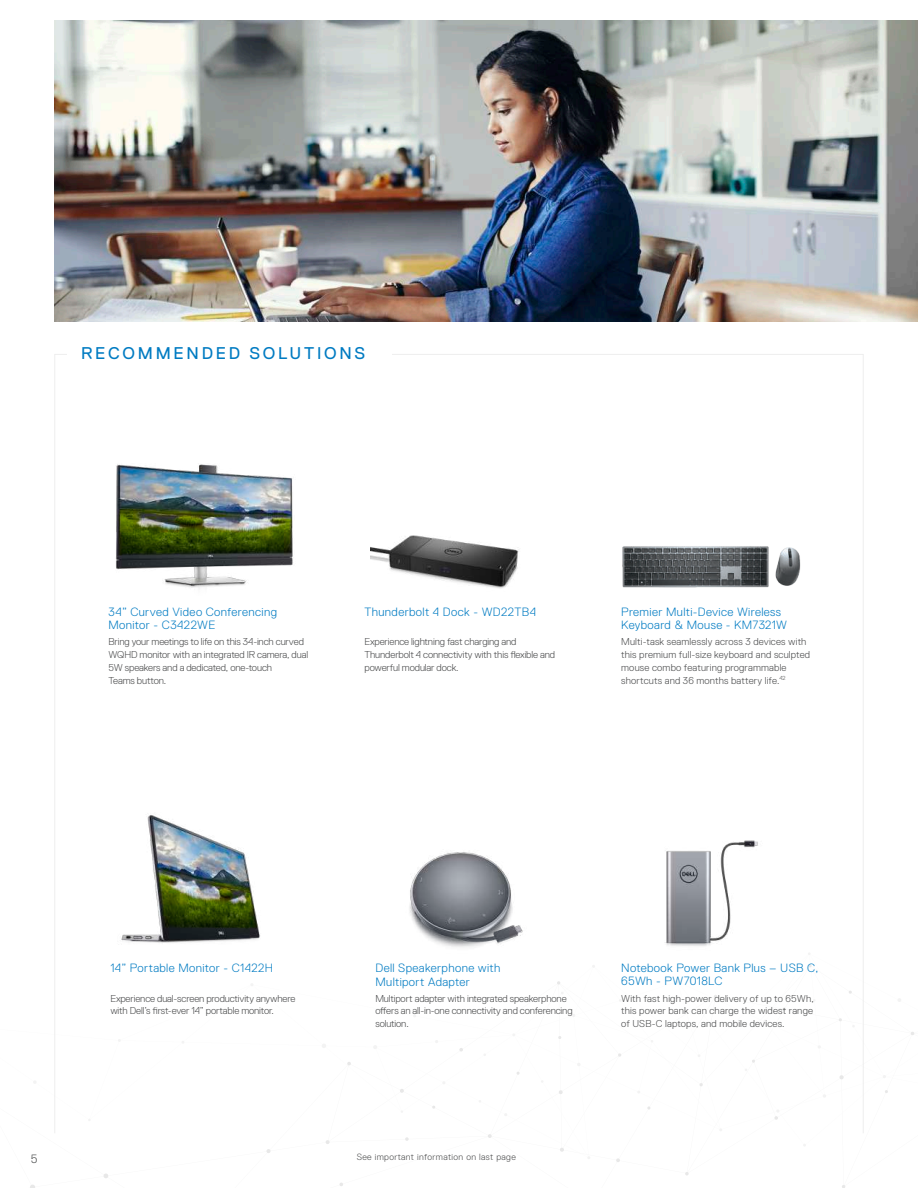
<style>
.page{position:relative;width:918px;height:1188px;background:#fff}
.page>*{position:absolute;margin:0;border:0;box-sizing:border-box;transform-origin:0 0}
.t1{font:16.95px "Dell Replica";letter-spacing:.16em;color:#007bc2}
.t2{font:300 12px/12.8px "Dell Replica";letter-spacing:.03em;color:#007bc2}
.t3{font:300 12px "Dell Replica";color:#4b4c4d}
.t4{font:300 10.05px/12.9px "Dell Replica";letter-spacing:-.01em;color:#4b4c4d}
.t5{font:300 10.05px/12.9px "Dell Replica";letter-spacing:.015em;color:#4b4c4d}
.t6{font:300 9px "Dell Replica";letter-spacing:.04em;color:#4b4c4d}
</style>
<div class="page">
<svg style="left:839px;top:1075px;width:5px;height:4px"></svg>
<svg style="left:616px;top:1158px;width:4px;height:4px"></svg>
<svg style="left:559px;top:1090px;width:4px;height:4px"></svg>
<svg style="left:400px;top:1089px;width:4px;height:4px"></svg>
<svg style="left:266px;top:1149px;width:5px;height:4px"></svg>
<svg style="left:103px;top:1174px;width:5px;height:4px"></svg>
<svg style="left:560px;top:1148px;width:4px;height:4px"></svg>
<svg style="left:774px;top:1110px;width:5px;height:10px"></svg>
<svg style="left:326px;top:1140px;width:4px;height:4px"></svg>
<svg style="left:488px;top:1134px;width:4px;height:4px"></svg>
<svg style="left:405px;top:1137px;width:4px;height:4px"></svg>
<svg style="left:30px;top:1185px;width:5px;height:3px"></svg>
<img style="left:54px;top:20px;width:863px;height:302px">
<img style="left:116px;top:464px;width:177px;height:125px">
<img style="left:370px;top:535px;width:149px;height:54px">
<img style="left:121px;top:815px;width:139px;height:128px">
<img style="left:409px;top:852px;width:114px;height:96px">
<img style="left:622px;top:546px;width:179px;height:42px">
<img style="left:665px;top:840px;width:93px;height:106px">
<h1 class="t1" style="left:81px;top:344px;width:286px">RECOMMENDED SOLUTIONS</h1>
<p class="t2" style="left:108px;top:605px;width:170px">34” Curved Video Conferencing<br>Monitor - C3422WE</p>
<p class="t4" style="left:108px;top:635px;width:201px">Bring your meetings to life on this 34-inch curved WQHD monitor with an integrated IR camera, dual 5W speakers and a dedicated, one-touch<br>Teams button.</p>
<p class="t4" style="left:364px;top:635px;width:192px">Experience lightning fast charging and<br>Thunderbolt 4 connectivity with this flexible and powerful modular dock.</p>
<p class="t2" style="left:364px;top:605px;width:173px">Thunderbolt 4 Dock - WD22TB4</p>
<p class="t2" style="left:621px;top:605px;width:167px">Premier Multi-Device Wireless<br>Keyboard &amp; Mouse - KM7321W</p>
<p class="t5" style="left:621px;top:635px;width:190px">Multi-task seamlessly across 3 devices with this premium full-size keyboard and sculpted mouse combo featuring programmable shortcuts and 36 months battery life.<sup>42</sup></p>
<p class="t3" style="left:31px;top:1152px;width:8px">5</p>
<p class="t2" style="left:110px;top:962px;width:164px">14” Portable Monitor - C1422H</p>
<p class="t2" style="left:375px;top:962px;width:127px;line-height:13.5px">Dell Speakerphone with<br>Multiport Adapter</p>
<p class="t4" style="left:110px;top:992px;width:187px">Experience dual-screen productivity anywhere with Dell’s first-ever 14” portable monitor.</p>
<p class="t4" style="left:375px;top:992px;width:199px">Multiport adapter with integrated speakerphone offers an all-in-one connectivity and conferencing solution.</p>
<p class="t2" style="left:621px;top:962px;width:199px">Notebook Power Bank Plus – USB C,<br>65Wh - PW7018LC</p>
<p class="t4" style="left:621px;top:992px;width:194px;text-align:justify">With fast high-power delivery of up to 65Wh, this power bank can charge the widest range of USB-C laptops, and mobile devices.</p>
<p class="t6" style="left:357px;top:1151px;width:161px">See important information on last page</p>
</div>
